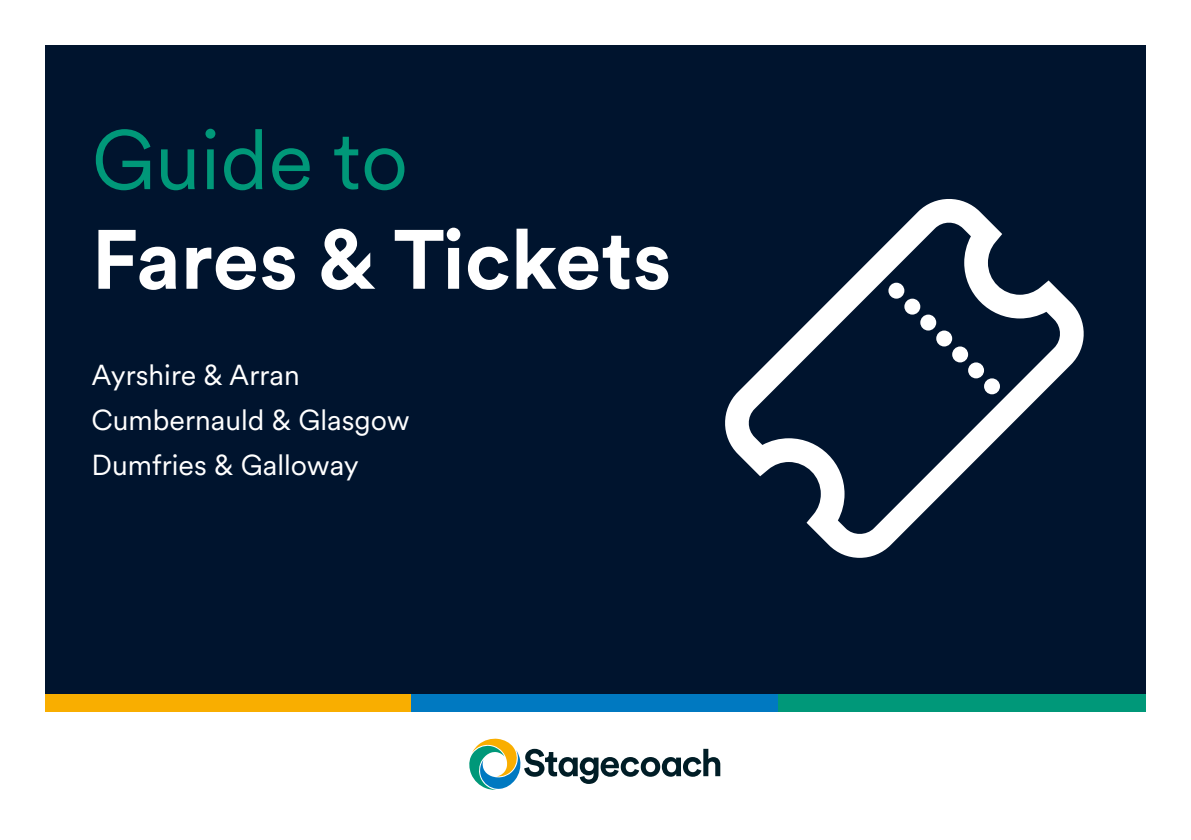
<style>
.page{position:relative;width:1191px;height:840px;background:#fff}
.page>*{position:absolute;margin:0;border:0;box-sizing:border-box;transform-origin:0 0}
.t1{font:700 83px "Stagecoach Circular";letter-spacing:-.005em;color:#fff}
.t2{font:83px "Stagecoach Circular";color:#009879}
.t3{font:28.6px/44.8px "Stagecoach Circular";color:#fff}
</style>
<div class="page">
<div style="left:45px;top:45px;width:1100px;height:666px;background:#00142e"></div>
<div style="left:45px;top:694px;width:367px;height:17px;background:#f9ae00"></div>
<div style="left:411px;top:694px;width:367px;height:17px;background:#0079c1"></div>
<div style="left:778px;top:694px;width:367px;height:17px;background:#009879"></div>
<svg style="left:469px;top:738px;width:251px;height:52px"></svg>
<svg style="left:725px;top:199px;width:358px;height:358px"></svg>
<div style="left:888px;top:282px;width:16px;height:16px;background:#fff;border-radius:50%"></div>
<div style="left:904px;top:298px;width:16px;height:16px;background:#fff;border-radius:50%"></div>
<div style="left:920px;top:314px;width:16px;height:16px;background:#fff;border-radius:50%"></div>
<div style="left:936px;top:330px;width:16px;height:16px;background:#fff;border-radius:50%"></div>
<div style="left:952px;top:346px;width:16px;height:16px;background:#fff;border-radius:50%"></div>
<div style="left:968px;top:362px;width:16px;height:16px;background:#fff;border-radius:50%"></div>
<div style="left:984px;top:378px;width:16px;height:16px;background:#fff;border-radius:50%"></div>
<h1 class="t2" style="left:92px;top:104px;width:318px">Guide to</h1>
<h1 class="t1" style="left:92px;top:202px;width:581px">Fares &amp; Tickets</h1>
<p class="t3" style="left:92px;top:351px;width:320px">Ayrshire &amp; Arran<br>Cumbernauld &amp; Glasgow<br>Dumfries &amp; Galloway</p>
</div>
